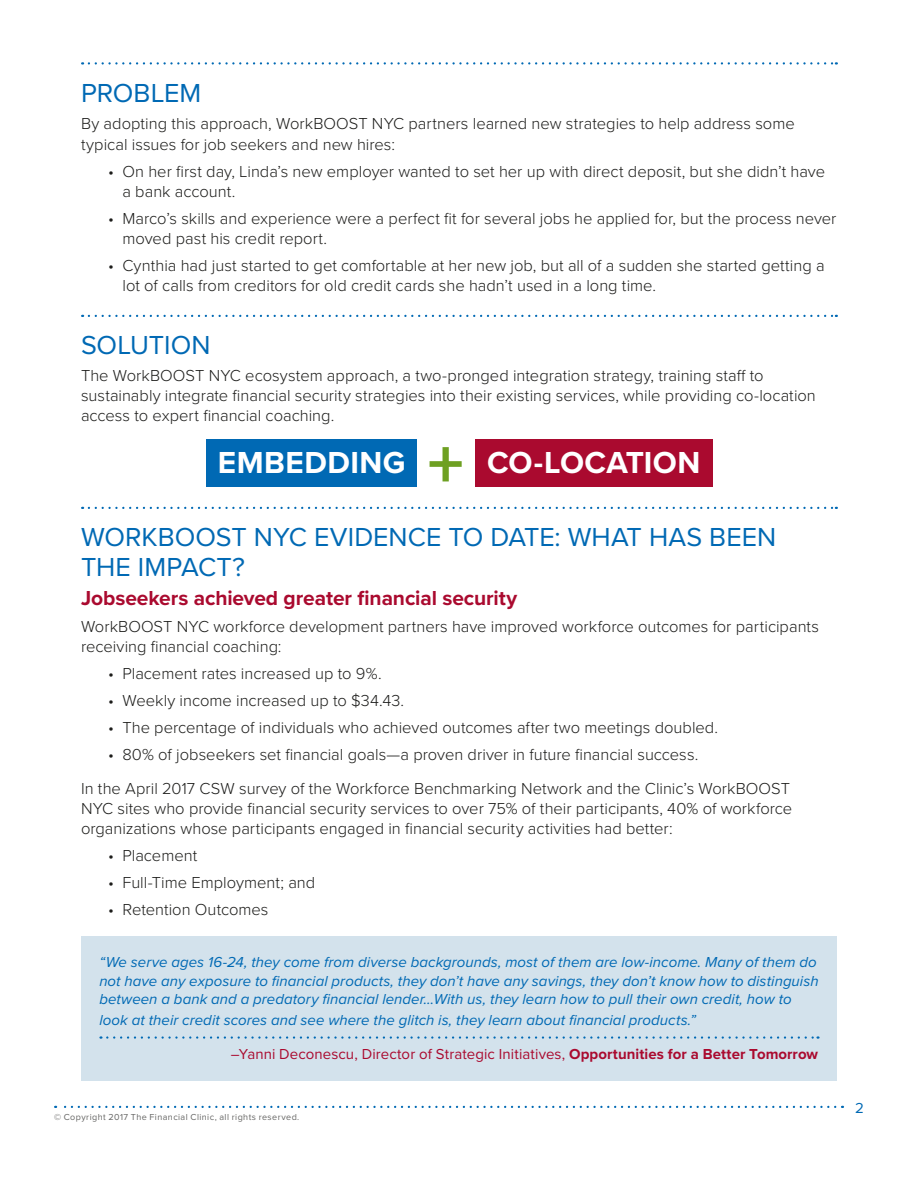
<style>
.page{position:relative;width:918px;height:1188px;background:#fff}
.page>*{position:absolute;margin:0;border:0;box-sizing:border-box;transform-origin:0 0}
.body_copy{font:700 31.5px "Proxima Nova";letter-spacing:.01em;color:#fff}
.A_HEAD{font:27px/30px "Proxima Nova";color:#0069b4}
.B_HEAD_Red{font:700 21px "Proxima Nova";letter-spacing:-.005em;color:#aa0a2f}
.body_copy-2{font:300 16.5px/20.2px "Proxima Nova";color:#1d1d1b}
.body_copy-3{font:italic 15px/18.8px "Proxima Nova";letter-spacing:.005em;color:#0069b4}
.body_copy-4{font:15px "Proxima Nova";letter-spacing:.005em;color:#aa0a2f}
.t1{font:15px "Proxima Nova";color:#0069b4}
.t2{font:9px "Proxima Nova";letter-spacing:.045em;color:#666665}
.s1{font-weight:700}
</style>
<div class="page">
<svg style="left:55px;top:1106px;width:780px;height:2px"></svg>
<svg style="left:89px;top:62px;width:748px;height:3px"></svg>
<svg style="left:89px;top:315px;width:748px;height:2px"></svg>
<svg style="left:89px;top:507px;width:748px;height:2px"></svg>
<div style="left:206px;top:440px;width:211px;height:47px;background:#0069b4"></div>
<div style="left:475px;top:440px;width:238px;height:47px;background:#aa0a2f"></div>
<svg style="left:430px;top:447px;width:32px;height:34px"></svg>
<div style="left:81px;top:937px;width:756px;height:144px;background:#d3e2ec"></div>
<svg style="left:107px;top:1036px;width:712px;height:3px"></svg>
<p class="A_HEAD" style="left:81px;top:77px;width:122px">PROBLEM</p>
<p class="body_copy-2" style="left:81px;top:113px;width:715px">By adopting this approach, WorkBOOST NYC partners learned new strategies to help address some typical issues for job seekers and new hires:</p>
<p class="body_copy-2" style="left:122px;top:160px;width:704px;text-indent:-14px">• On her first day, Linda’s new employer wanted to set her up with direct deposit, but she didn’t have a bank account.</p>
<p class="body_copy-2" style="left:122px;top:207px;width:716px;text-indent:-14px">• Marco’s skills and experience were a perfect fit for several jobs he applied for, but the process never moved past his credit report.</p>
<p class="body_copy-2" style="left:122px;top:255px;width:704px;text-indent:-14px">• Cynthia had just started to get comfortable at her new job, but all of a sudden she started getting a lot of calls from creditors for old credit cards she hadn’t used in a long time.</p>
<p class="A_HEAD" style="left:81px;top:329px;width:131px">SOLUTION</p>
<p class="body_copy-2" style="left:81px;top:364px;width:736px">The WorkBOOST NYC ecosystem approach, a two-pronged integration strategy, training staff to sustainably integrate financial security strategies into their existing services, while providing co-location access to expert financial coaching.</p>
<p class="body_copy" style="left:218px;top:439px;width:189px">EMBEDDING</p>
<p class="body_copy" style="left:487px;top:439px;width:215px">CO-LOCATION</p>
<p class="A_HEAD" style="left:81px;top:521px;width:697px">WORKBOOST NYC EVIDENCE TO DATE: WHAT HAS BEEN<br>THE IMPACT?</p>
<p class="B_HEAD_Red" style="left:81px;top:582px;width:438px">Jobseekers achieved greater financial security</p>
<p class="body_copy-2" style="left:81px;top:616px;width:740px">WorkBOOST NYC workforce development partners have improved workforce outcomes for participants receiving financial coaching:</p>
<p class="body_copy-2" style="left:108px;top:663px;width:275px">• Placement rates increased up to 9%.</p>
<p class="body_copy-2" style="left:108px;top:690px;width:298px">• Weekly income increased up to $34.43.</p>
<p class="body_copy-2" style="left:108px;top:717px;width:612px">• The percentage of individuals who achieved outcomes after two meetings doubled.</p>
<p class="body_copy-2" style="left:108px;top:744px;width:592px">• 80% of jobseekers set financial goals—a proven driver in future financial success.</p>
<p class="body_copy-2" style="left:81px;top:778px;width:713px">In the April 2017 CSW survey of the Workforce Benchmarking Network and the Clinic’s WorkBOOST<br>NYC sites who provide financial security services to over 75% of their participants, 40% of workforce organizations whose participants engaged in financial security activities had better:</p>
<p class="body_copy-2" style="left:108px;top:845px;width:91px">• Placement</p>
<p class="body_copy-2" style="left:108px;top:872px;width:209px">• Full-Time Employment; and</p>
<p class="body_copy-2" style="left:108px;top:899px;width:162px">• Retention Outcomes</p>
<p class="body_copy-3" style="left:99px;top:952px;width:721px">“We serve ages 16-24, they come from diverse backgrounds, most of them are low-income. Many of them do not have any exposure to financial products, they don’t have any savings, they don’t know how to distinguish between a bank and a predatory financial lender…With us, they learn how to pull their own credit, how to</p>
<p class="body_copy-3" style="left:99px;top:1010px;width:598px">look at their credit scores and see where the glitch is, they learn about financial products.”</p>
<p class="body_copy-4" style="left:231px;top:1043px;width:589px">–Yanni Deconescu, Director of Strategic Initiatives, <span class="s1">Opportunities for a Better Tomorrow</span></p>
<p class="t2" style="left:54px;top:1110px;width:247px">© Copyright 2017 The Financial Clinic, all rights reserved.</p>
<p class="t1" style="left:855px;top:1096px;width:10px">2</p>
</div>
